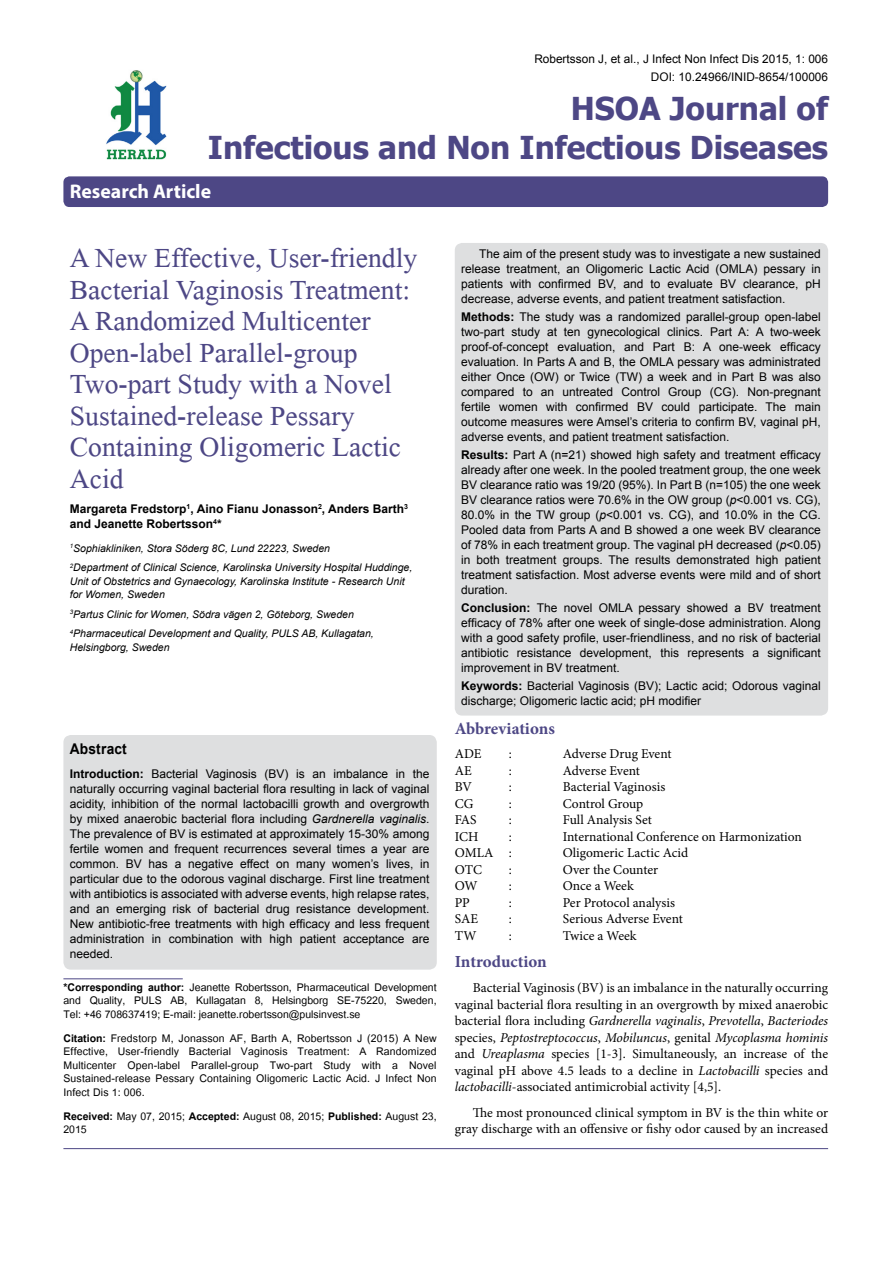
<style>
.page{position:relative;width:893px;height:1263px;background:#fff}
.page>*{position:absolute;margin:0;border:0;box-sizing:border-box;transform-origin:0 0}
.t1{font:41.25px/31.5px "Microsoft Himalaya";color:#4d4785}
.t2{font:700 31.5px/39px "Tahoma";color:#4d4785;text-align:right}
.t3{font:700 19.8px "Myriad Hebrew";color:#fff}
.t4{font:700 16.95px "Minion Pro";letter-spacing:-.005em;color:#4d4785}
.t5{font:700 14.85px "Arial";letter-spacing:.015em;color:#000;scale:.93 1}
.t6{font:14.7px/13.5px "Utsaah";color:#000;text-align:justify}
.t7{font:13.5px/16.5px "Minion Pro";color:#000;text-align:justify}
.t8{font:12px/15px "Arial";color:#000;text-align:justify}
.t9{font:700 12px/15px "Arial";color:#000}
.t10{font:11.85px/18px "Arial";color:#000;text-align:right}
.t11{font:italic 10.5px/19.5px "Arial";color:#000}
.s1{font-weight:700}
.s2{font-style:italic}
</style>
<div class="page">
<div style="left:63px;top:176px;width:765px;height:31px;background:#4d4785;border-radius:6px"></div>
<hr style="left:63px;top:978px;width:120px;height:1px;background:#4d4785">
<img style="left:106px;top:70px;width:61px;height:90px">
<hr style="left:63px;top:1148px;width:765px;height:1px;background:#4d4785">
<div style="left:63px;top:735px;width:374px;height:235px;background:#dedfe0;border-radius:8px"></div>
<div style="left:455px;top:243px;width:373px;height:473px;background:#dedfe0;border-radius:8px"></div>
<p class="t10" style="left:534px;top:50px;width:295px">Robertsson J, et al., J Infect Non Infect Dis 2015, 1: 006<br>DOI: 10.24966/INID-8654/100006</p>
<h2 class="t2" style="left:208px;top:87px;width:622px">HSOA Journal of<br>Infectious and Non Infectious Diseases</h2>
<h3 class="t3" style="left:70px;top:180px;width:143px">Research Article</h3>
<h1 class="t1" style="left:70px;top:237px;width:349px">A New Effective, User-friendly<br>Bacterial Vaginosis Treatment:<br>A Randomized Multicenter<br>Open-label Parallel-group<br>Two-part Study with a Novel<br>Sustained-release Pessary<br>Containing Oligomeric Lactic<br>Acid</h1>
<p class="t9" style="left:70px;top:501px;width:340px">Margareta Fredstorp<sup>1</sup>, Aino Fianu Jonasson<sup>2</sup>, Anders Barth<sup>3 </sup>and Jeanette Robertsson<sup>4</sup>*</p>
<p class="t11" style="left:70px;top:538px;width:344px"><sup>1</sup>Sophiakliniken, Stora Söderg 8C, Lund 22223, Sweden<br><sup>2</sup>Department of Clinical Science, Karolinska University Hospital Huddinge,</p>
<p class="t11" style="left:70px;top:574px;width:336px;line-height:13.5px">Unit of Obstetrics and Gynaecology, Karolinska Institute - Research Unit for Women, Sweden</p>
<p class="t11" style="left:70px;top:604px;width:305px"><sup>3</sup>Partus Clinic for Women, Södra vägen 2, Göteborg, Sweden<br><sup>4</sup>Pharmaceutical Development and Quality, PULS AB, Kullagatan,</p>
<p class="t11" style="left:70px;top:637px;width:101px">Helsingborg, Sweden</p>
<p class="t5" style="left:70px;top:739px;width:63px">Abstract</p>
<p class="t8" style="left:70px;top:766px;width:361px"><span class="s1">Introduction:</span> Bacterial Vaginosis (BV) is an imbalance in the naturally occurring vaginal bacterial flora resulting in lack of vaginal acidity, inhibition of the normal lactobacilli growth and overgrowth by mixed anaerobic bacterial flora including <span class="s2">Gardnerella vaginalis</span>.<br>The prevalence of BV is estimated at approximately 15-30% among fertile women and frequent recurrences several times a year are common. BV has a negative effect on many women’s lives, in particular due to the odorous vaginal discharge. First line treatment with antibiotics is associated with adverse events, high relapse rates, and an emerging risk of bacterial drug resistance development.<br>New antibiotic-free treatments with high efficacy and less frequent administration in combination with high patient acceptance are needed.</p>
<p class="t6" style="left:63px;top:981px;width:375px"><span class="s1">*Corresponding author:</span> Jeanette Robertsson, Pharmaceutical Development and Quality, PULS AB, Kullagatan 8, Helsingborg SE-75220, Sweden, Tel: +46 708637419; E-mail: jeanette.robertsson@pulsinvest.se</p>
<p class="t6" style="left:63px;top:1032px;width:375px"><span class="s1">Citation:</span> Fredstorp M, Jonasson AF, Barth A, Robertsson J (2015) A New Effective, User-friendly Bacterial Vaginosis Treatment: A Randomized Multicenter Open-label Parallel-group Two-part Study with a Novel Sustained-release Pessary Containing Oligomeric Lactic Acid. J Infect Non Infect Dis 1: 006.</p>
<p class="t6" style="left:63px;top:1110px;width:375px"><span class="s1">Received:</span> May 07, 2015; <span class="s1">Accepted:</span> August 08, 2015; <span class="s1">Published:</span> August 23,<br>2015</p>
<p class="t8" style="left:461px;top:247px;width:361px;text-indent:18px">The aim of the present study was to investigate a new sustained release treatment, an Oligomeric Lactic Acid (OMLA) pessary in patients with confirmed BV, and to evaluate BV clearance, pH decrease, adverse events, and patient treatment satisfaction.</p>
<p class="t8" style="left:461px;top:310px;width:361px"><span class="s1">Methods:</span> The study was a randomized parallel-group open-label two-part study at ten gynecological clinics. Part A: A two-week proof-of-concept evaluation, and Part B: A one-week efficacy evaluation. In Parts A and B, the OMLA pessary was administrated either Once (OW) or Twice (TW) a week and in Part B was also compared to an untreated Control Group (CG). Non-pregnant fertile women with confirmed BV could participate. The main outcome measures were Amsel’s criteria to confirm BV, vaginal pH, adverse events, and patient treatment satisfaction.</p>
<p class="t8" style="left:461px;top:448px;width:361px"><span class="s1">Results:</span> Part A (n=21) showed high safety and treatment efficacy already after one week. In the pooled treatment group, the one week BV clearance ratio was 19/20 (95%). In Part B (n=105) the one week BV clearance ratios were 70.6% in the OW group (<span class="s2">p</span>&lt;0.001 vs. CG), 80.0% in the TW group (<span class="s2">p</span>&lt;0.001 vs. CG), and 10.0% in the CG.<br>Pooled data from Parts A and B showed a one week BV clearance of 78% in each treatment group. The vaginal pH decreased (<span class="s2">p</span>&lt;0.05) in both treatment groups. The results demonstrated high patient treatment satisfaction. Most adverse events were mild and of short duration.</p>
<p class="t8" style="left:461px;top:601px;width:361px"><span class="s1">Conclusion:</span> The novel OMLA pessary showed a BV treatment efficacy of 78% after one week of single-dose administration. Along with a good safety profile, user-friendliness, and no risk of bacterial antibiotic resistance development, this represents a significant improvement in BV treatment.</p>
<p class="t8" style="left:461px;top:679px;width:361px"><span class="s1">Keywords:</span> Bacterial Vaginosis (BV); Lactic acid; Odorous vaginal discharge; Oligomeric lactic acid; pH modifier</p>
<h3 class="t4" style="left:455px;top:717px;width:102px">Abbreviations</h3>
<p class="t7" style="left:455px;top:746px;width:28px">ADE</p>
<p class="t7" style="left:509px;top:746px;width:5px">:</p>
<p class="t7" style="left:563px;top:746px;width:110px">Adverse Drug Event</p>
<p class="t7" style="left:455px;top:762px;width:18px">AE</p>
<p class="t7" style="left:509px;top:762px;width:5px">:</p>
<p class="t7" style="left:563px;top:762px;width:79px">Adverse Event</p>
<p class="t7" style="left:455px;top:779px;width:19px">BV</p>
<p class="t7" style="left:509px;top:779px;width:5px">:</p>
<p class="t7" style="left:563px;top:779px;width:104px">Bacterial Vaginosis</p>
<p class="t7" style="left:455px;top:795px;width:20px">CG</p>
<p class="t7" style="left:509px;top:795px;width:5px">:</p>
<p class="t7" style="left:563px;top:795px;width:82px">Control Group</p>
<p class="t7" style="left:455px;top:812px;width:23px">FAS</p>
<p class="t7" style="left:509px;top:812px;width:5px">:</p>
<p class="t7" style="left:563px;top:812px;width:91px">Full Analysis Set</p>
<p class="t7" style="left:455px;top:828px;width:25px">ICH</p>
<p class="t7" style="left:509px;top:828px;width:5px">:</p>
<p class="t7" style="left:563px;top:828px;width:241px">International Conference on Harmonization</p>
<p class="t7" style="left:455px;top:845px;width:59px">OMLA :</p>
<p class="t7" style="left:563px;top:845px;width:127px">Oligomeric Lactic Acid</p>
<p class="t7" style="left:455px;top:861px;width:29px">OTC</p>
<p class="t7" style="left:509px;top:861px;width:5px">:</p>
<p class="t7" style="left:563px;top:861px;width:97px">Over the Counter</p>
<p class="t7" style="left:455px;top:878px;width:24px">OW</p>
<p class="t7" style="left:509px;top:878px;width:5px">:</p>
<p class="t7" style="left:563px;top:878px;width:72px">Once a Week</p>
<p class="t7" style="left:455px;top:894px;width:17px">PP</p>
<p class="t7" style="left:509px;top:894px;width:5px">:</p>
<p class="t7" style="left:563px;top:894px;width:114px">Per Protocol analysis</p>
<p class="t7" style="left:455px;top:911px;width:25px">SAE</p>
<p class="t7" style="left:509px;top:911px;width:5px">:</p>
<p class="t7" style="left:563px;top:911px;width:122px">Serious Adverse Event</p>
<p class="t7" style="left:455px;top:927px;width:23px">TW</p>
<p class="t7" style="left:509px;top:927px;width:5px">:</p>
<p class="t7" style="left:563px;top:927px;width:75px">Twice a Week</p>
<h3 class="t4" style="left:455px;top:949px;width:94px">Introduction</h3>
<p class="t7" style="left:455px;top:980px;width:375px;text-indent:18px">Bacterial Vaginosis (BV) is an imbalance in the naturally occurring vaginal bacterial flora resulting in an overgrowth by mixed anaerobic bacterial flora including <span class="s2">Gardnerella vaginalis</span>, <span class="s2">Prevotella</span>, <span class="s2">Bacteriodes </span>species, <span class="s2">Peptostreptococcus</span>, <span class="s2">Mobiluncus</span>, genital <span class="s2">Mycoplasma hominis </span>and <span class="s2">Ureaplasma</span> species [1-3]. Simultaneously, an increase of the vaginal pH above 4.5 leads to a decline in <span class="s2">Lactobacilli</span> species and <span class="s2">lactobacilli</span>-associated antimicrobial activity [4,5].</p>
<p class="t7" style="left:455px;top:1104px;width:375px;text-align:right">The most pronounced clinical symptom in BV is the thin white or gray discharge with an offensive or fishy odor caused by an increased</p>
</div>
